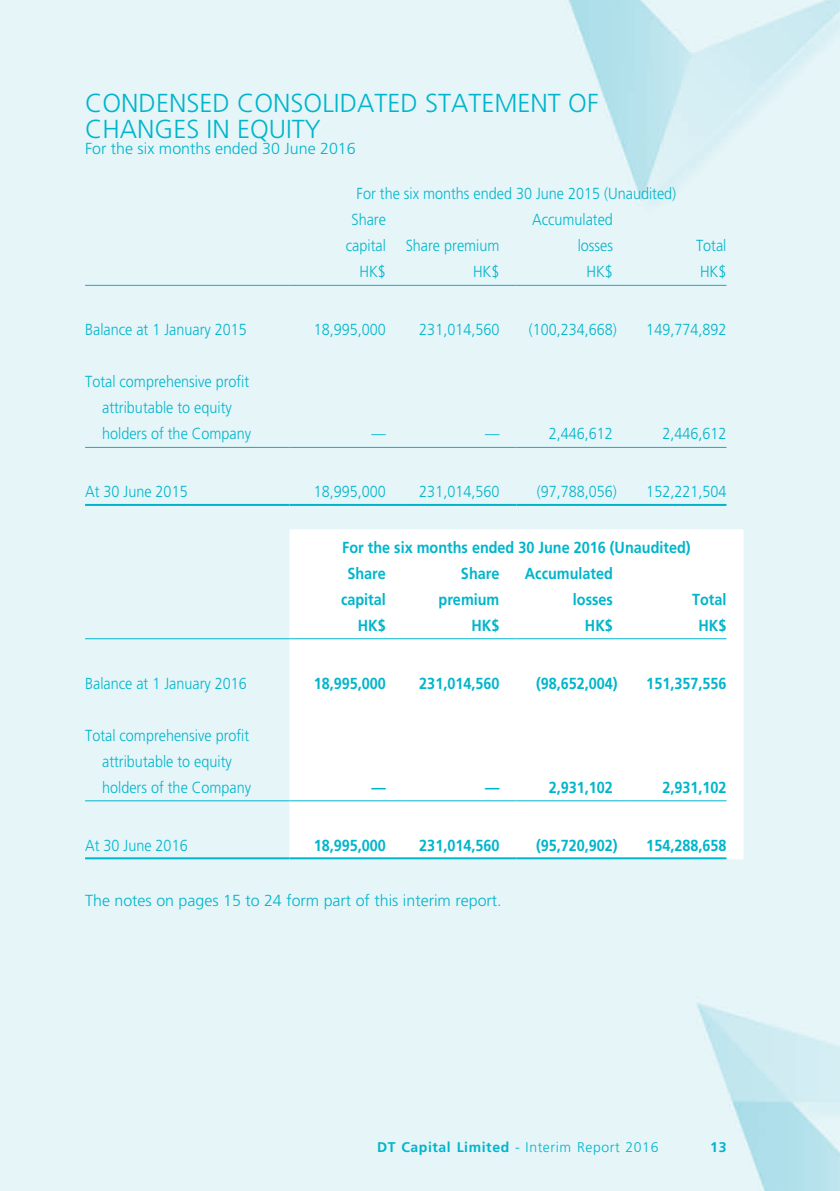
<style>
.page{position:relative;width:840px;height:1191px;background:#fff}
.page>*{position:absolute;margin:0;border:0;box-sizing:border-box;transform-origin:0 0}
.t1{font:300 26px/26px "Frutiger LT Std";color:#00b5cb}
.t2{font:300 16px/26px "Frutiger LT Std";color:#00b5cb;scale:.9 1}
.t3{font:700 16px/26px "Frutiger LT Std";color:#00b5cb;text-align:right;scale:.9 1}
.t4{font:300 16px "Frutiger LT Std";color:#00b5cb}
.t5{font:300 14px "Frutiger";letter-spacing:.04em;color:#00b5cb}
.t6{font:700 14px "Frutiger LT Std";color:#00b5cb}
.s1{font-weight:700}
</style>
<div class="page">
<hr style="left:85px;top:285px;width:204px;height:1px;background:#00b5cb">
<hr style="left:289px;top:285px;width:114px;height:1px;background:#00b5cb">
<hr style="left:403px;top:285px;width:113px;height:1px;background:#00b5cb">
<hr style="left:516px;top:285px;width:113px;height:1px;background:#00b5cb">
<hr style="left:629px;top:285px;width:97px;height:1px;background:#00b5cb">
<hr style="left:85px;top:447px;width:204px;height:1px;background:#00b5cb">
<hr style="left:289px;top:447px;width:114px;height:1px;background:#00b5cb">
<hr style="left:403px;top:447px;width:113px;height:1px;background:#00b5cb">
<hr style="left:516px;top:447px;width:113px;height:1px;background:#00b5cb">
<hr style="left:629px;top:447px;width:97px;height:1px;background:#00b5cb">
<hr style="left:85px;top:504px;width:204px;height:2px;background:#00b5cb">
<hr style="left:289px;top:504px;width:114px;height:2px;background:#00b5cb">
<hr style="left:403px;top:504px;width:113px;height:2px;background:#00b5cb">
<hr style="left:516px;top:504px;width:113px;height:2px;background:#00b5cb">
<hr style="left:629px;top:504px;width:97px;height:2px;background:#00b5cb">
<svg style="left:289px;top:529px;width:454px;height:330px"></svg>
<hr style="left:85px;top:638px;width:204px;height:1px;background:#00b5cb">
<hr style="left:289px;top:638px;width:114px;height:1px;background:#00b5cb">
<hr style="left:403px;top:638px;width:113px;height:1px;background:#00b5cb">
<hr style="left:516px;top:638px;width:113px;height:1px;background:#00b5cb">
<hr style="left:629px;top:638px;width:97px;height:1px;background:#00b5cb">
<hr style="left:85px;top:800px;width:204px;height:1px;background:#00b5cb">
<hr style="left:289px;top:800px;width:114px;height:1px;background:#00b5cb">
<hr style="left:403px;top:800px;width:113px;height:1px;background:#00b5cb">
<hr style="left:516px;top:800px;width:113px;height:1px;background:#00b5cb">
<hr style="left:629px;top:800px;width:97px;height:1px;background:#00b5cb">
<hr style="left:85px;top:857px;width:204px;height:2px;background:#00b5cb">
<hr style="left:289px;top:857px;width:114px;height:2px;background:#00b5cb">
<hr style="left:403px;top:857px;width:113px;height:2px;background:#00b5cb">
<hr style="left:516px;top:857px;width:113px;height:2px;background:#00b5cb">
<hr style="left:629px;top:857px;width:97px;height:2px;background:#00b5cb">
<h1 class="t1" style="left:85px;top:91px;width:514px">CONDENSED CONSOLIDATED STATEMENT OF<br>CHANGES IN EQU ITY</h1>
<p class="t4" style="left:85px;top:140px;width:272px">For the six months ended 30 June 2016</p>
<p class="t2" style="left:356px;top:181px;width:356px">For the six months ended 30 June 2015 (U naudited)</p>
<p class="t2" style="left:351px;top:207px;width:40px">Share</p>
<p class="t2" style="left:346px;top:233px;width:172px">capital Share premium</p>
<p class="t2" style="left:531px;top:207px;width:91px;text-align:right">Accumulated losses</p>
<p class="t2" style="left:695px;top:233px;width:35px">Total</p>
<p class="t2" style="left:359px;top:259px;width:31px">HK$</p>
<p class="t2" style="left:472px;top:259px;width:31px">HK$</p>
<p class="t2" style="left:586px;top:259px;width:31px">HK$</p>
<p class="t2" style="left:699px;top:259px;width:31px">HK$</p>
<p class="t2" style="left:85px;top:317px;width:181px">Balance at 1 January 2015</p>
<p class="t2" style="left:313px;top:317px;width:82px">18,995,000</p>
<p class="t2" style="left:419px;top:317px;width:90px">231,014,560</p>
<p class="t2" style="left:528px;top:317px;width:99px">(100,234,668)</p>
<p class="t2" style="left:646px;top:317px;width:90px">149,774,892</p>
<p class="t2" style="left:102px;top:369px;width:167px;text-indent:-17px">Total comprehensive profit attributable to equity holders of the Company</p>
<p class="t2" style="left:371px;top:421px;width:17px">—</p>
<p class="t2" style="left:484px;top:421px;width:17px">—</p>
<p class="t2" style="left:548px;top:421px;width:73px">2,446,612</p>
<p class="t2" style="left:662px;top:421px;width:73px">2,446,612</p>
<p class="t2" style="left:85px;top:479px;width:115px">At 30 June 2015</p>
<p class="t2" style="left:313px;top:479px;width:82px">18,995,000</p>
<p class="t2" style="left:419px;top:479px;width:90px">231,014,560</p>
<p class="t2" style="left:536px;top:479px;width:90px">(97,788,056)</p>
<p class="t2" style="left:646px;top:479px;width:90px">152,221,504</p>
<p class="t3" style="left:342px;top:534px;width:388px">For the six months ended 30 June 2016 (Unaudited)</p>
<p class="t3" style="left:347px;top:560px;width:44px">Share</p>
<p class="t3" style="left:341px;top:586px;width:51px">capital</p>
<p class="t3" style="left:438px;top:560px;width:69px">Share premium</p>
<p class="t3" style="left:524px;top:560px;width:99px">Accumulated losses</p>
<p class="t3" style="left:691px;top:586px;width:40px">Total</p>
<p class="t3" style="left:358px;top:612px;width:33px">HK$</p>
<p class="t3" style="left:471px;top:612px;width:33px">HK$</p>
<p class="t3" style="left:584px;top:612px;width:33px">HK$</p>
<p class="t3" style="left:698px;top:612px;width:33px">HK$</p>
<p class="t2" style="left:85px;top:670px;width:181px">Balance at 1 January 2016</p>
<p class="t3" style="left:313px;top:670px;width:82px">18,995,000</p>
<p class="t3" style="left:419px;top:670px;width:90px">231,014,560</p>
<p class="t3" style="left:535px;top:670px;width:92px">(98,652,004)</p>
<p class="t3" style="left:646px;top:670px;width:90px">151,357,556</p>
<p class="t2" style="left:102px;top:722px;width:167px;text-indent:-17px">Total comprehensive profit attributable to equity holders of the Company</p>
<p class="t3" style="left:371px;top:774px;width:17px">—</p>
<p class="t3" style="left:484px;top:774px;width:17px">—</p>
<p class="t3" style="left:548px;top:774px;width:73px">2,931,102</p>
<p class="t3" style="left:662px;top:774px;width:73px">2,931,102</p>
<p class="t2" style="left:85px;top:832px;width:115px">At 30 June 2016</p>
<p class="t3" style="left:313px;top:832px;width:82px">18,995,000</p>
<p class="t3" style="left:419px;top:832px;width:90px">231,014,560</p>
<p class="t3" style="left:535px;top:832px;width:92px">(95,720,902)</p>
<p class="t3" style="left:646px;top:832px;width:90px">154,288,658</p>
<p class="t4" style="left:85px;top:891px;width:418px">The notes on pages 15 to 24 form part of this interim report.</p>
<p class="t5" style="left:377px;top:1139px;width:283px"><span class="s1">DT Capital Limited</span> - Interim Report 2016</p>
<p class="t6" style="left:710px;top:1138px;width:18px">13</p>
</div>
